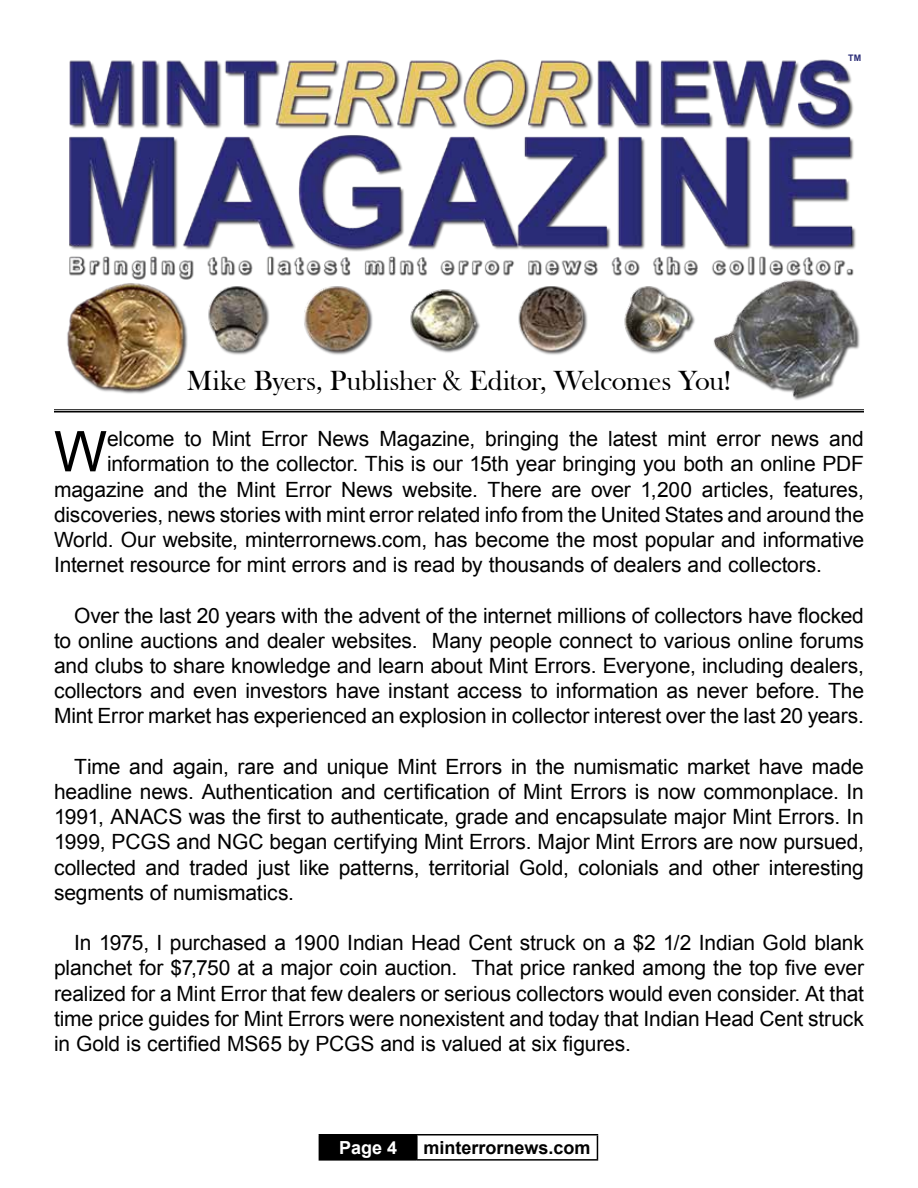
<style>
.page{position:relative;width:918px;height:1188px;background:#fff}
.page>*{position:absolute;margin:0;border:0;box-sizing:border-box;transform-origin:0 0}
.t1{font:56.25px "Arial";color:#000}
.t2{font:28.5px "Bask Old Face";letter-spacing:-.01em;color:#000}
.t3{font:21px/25.2px "Arial";letter-spacing:-.005em;color:#000;text-align:justify}
.t4{font:700 18px "Arial";color:#000}
.t5{font:700 18px "Arial";color:#fff}
.t6{font:700 9px "Arial";color:#292b76}
</style>
<div class="page">
<div style="left:319px;top:1135px;width:98px;height:25px;background:#000"></div>
<hr style="left:319px;top:1134px;width:98px;height:2px;background:#000">
<hr style="left:417px;top:1134px;width:181px;height:2px;background:#000">
<hr style="left:416px;top:1136px;width:2px;height:23px;background:#000">
<svg style="left:597px;top:1136px;width:1px;height:23px"></svg>
<hr style="left:319px;top:1159px;width:98px;height:2px;background:#000">
<hr style="left:417px;top:1159px;width:181px;height:2px;background:#000">
<img style="left:67px;top:59px;width:793px;height:342px">
<hr style="left:54px;top:409px;width:810px;height:1px;background:#000">
<hr style="left:54px;top:411px;width:810px;height:1px;background:#000">
<p class="t6" style="left:848px;top:51px;width:15px">TM</p>
<h2 class="t2" style="left:187px;top:365px;width:546px">Mike Byers, Publisher &amp; Editor, Welcomes You!</h2>
<h1 class="t1" style="left:54px;top:415px;width:55px">W</h1>
<p class="t3" style="left:107px;top:426px;width:758px">elcome to Mint Error News Magazine, bringing the latest mint error news and</p>
<p class="t3" style="left:107px;top:452px;width:759px">information to the collector. This is our 15th year bringing you both an online PDF</p>
<p class="t3" style="left:54px;top:477px;width:812px">magazine and the Mint Error News website. There are over 1,200 articles, features,</p>
<p class="t3" style="left:54px;top:502px;width:812px">discoveries, news stories with mint error related info from the United States and around the</p>
<p class="t3" style="left:54px;top:527px;width:812px">World. Our website, minterrornews.com, has become the most popular and informative</p>
<p class="t3" style="left:54px;top:552px;width:770px">Internet resource for mint errors and is read by thousands of dealers and collectors.</p>
<p class="t3" style="left:54px;top:603px;width:812px;text-indent:20px">Over the last 20 years with the advent of the internet millions of collectors have flocked to online auctions and dealer websites. Many people connect to various online forums and clubs to share knowledge and learn about Mint Errors. Everyone, including dealers, collectors and even investors have instant access to information as never before. The Mint Error market has experienced an explosion in collector interest over the last 20 years.</p>
<p class="t3" style="left:54px;top:754px;width:812px;text-indent:20px">Time and again, rare and unique Mint Errors in the numismatic market have made headline news. Authentication and certification of Mint Errors is now commonplace. In 1991, ANACS was the first to authenticate, grade and encapsulate major Mint Errors. In 1999, PCGS and NGC began certifying Mint Errors. Major Mint Errors are now pursued, collected and traded just like patterns, territorial Gold, colonials and other interesting segments of numismatics.</p>
<p class="t3" style="left:54px;top:930px;width:812px;text-indent:20px">In 1975, I purchased a 1900 Indian Head Cent struck on a $2 1/2 Indian Gold blank planchet for $7,750 at a major coin auction. That price ranked among the top five ever realized for a Mint Error that few dealers or serious collectors would even consider. At that time price guides for Mint Errors were nonexistent and today that Indian Head Cent struck in Gold is certified MS65 by PCGS and is valued at six figures.</p>
<p class="t5" style="left:339px;top:1136px;width:60px">Page 4</p>
<p class="t4" style="left:424px;top:1136px;width:169px">minterrornews.com</p>
</div>
